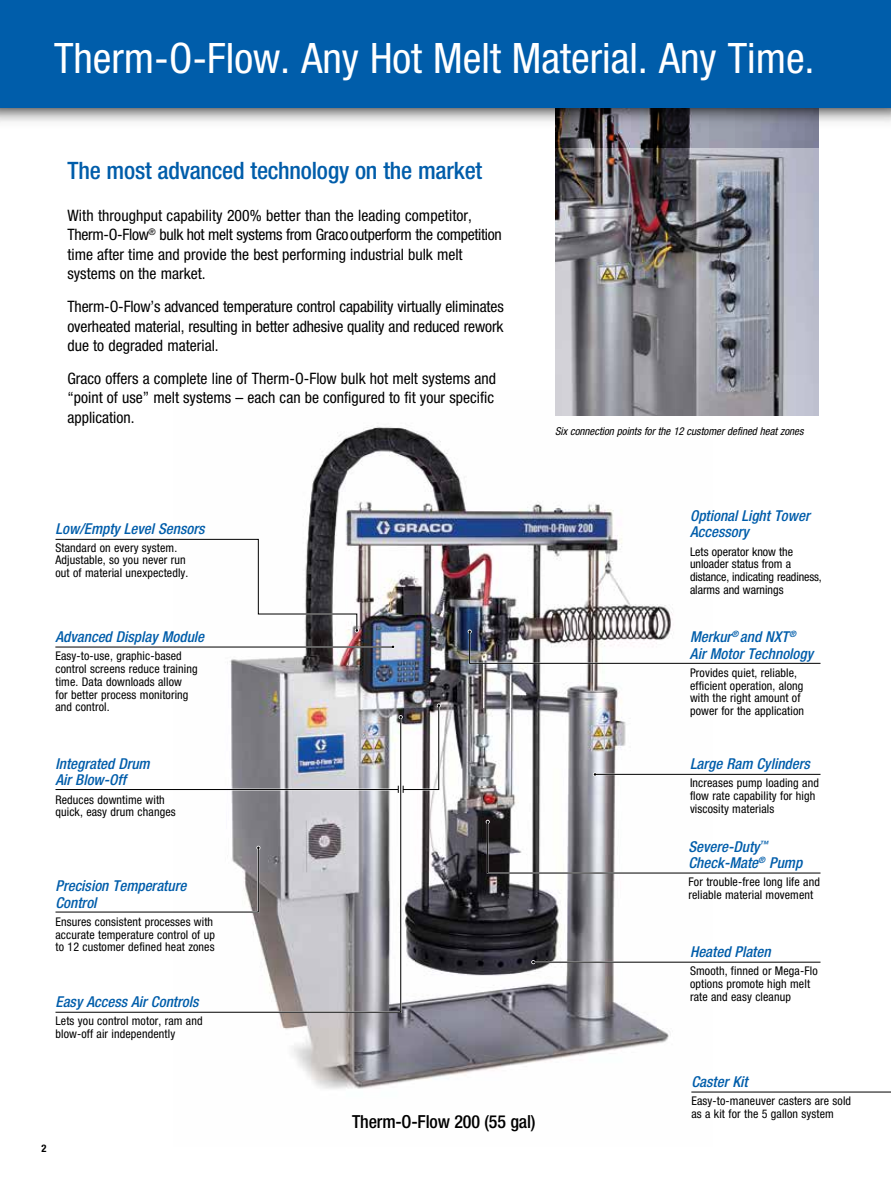
<style>
.page{position:relative;width:891px;height:1188px;background:#fff}
.page>*{position:absolute;margin:0;border:0;box-sizing:border-box;transform-origin:0 0}
.t1{font:condensed 42px "Helvetica Neue LT Std";color:#fff}
.t2{font:500 condensed 24px "Helvetica Neue LT Std";letter-spacing:-.01em;color:#005daa}
.t3{font:500 condensed 18px "Helvetica Neue LT Std";letter-spacing:-.01em;color:#000}
.t4{font:condensed 15.75px/19.5px "Helvetica Neue LT Std";color:#000}
.t5{font:italic 500 condensed 15px/16.5px "Helvetica Neue LT Std";color:#005daa}
.t6{font:condensed 12px/12.8px "Helvetica Neue LT Std";letter-spacing:.01em;color:#000}
.t7{font:italic condensed 10.8px "Helvetica Neue LT Std";color:#000}
.t8{font:700 condensed 10.5px "Helvetica Neue LT Std";color:#000}
</style>
<div class="page">
<img style="left:230px;top:426px;width:482px;height:663px">
<img style="left:555px;top:147px;width:264px;height:269px">
<hr style="left:533px;top:961px;width:288px;height:2px;background:#fff">
<hr style="left:55px;top:646px;width:338px;height:2px;background:#fff">
<hr style="left:595px;top:774px;width:226px;height:1px;background:#000">
<hr style="left:533px;top:962px;width:288px;height:1px;background:#000">
<svg style="left:531px;top:960px;width:4px;height:4px"></svg>
<svg style="left:593px;top:772px;width:4px;height:4px"></svg>
<svg style="left:391px;top:645px;width:4px;height:4px"></svg>
<svg style="left:486px;top:820px;width:335px;height:55px"></svg>
<svg style="left:468px;top:630px;width:353px;height:35px"></svg>
<img style="left:0;top:108px;width:891px;height:39px">
<div style="left:0;top:0;width:891px;height:108px;background:#005daa"></div>
<hr style="left:55px;top:647px;width:338px;height:1px;background:#000">
<hr style="left:691px;top:1092px;width:200px;height:1px;background:#000">
<svg style="left:55px;top:538px;width:304px;height:95px"></svg>
<svg style="left:55px;top:793px;width:346px;height:220px"></svg>
<img style="left:55px;top:703px;width:386px;height:90px">
<h1 class="t1" style="left:54px;top:34px;width:762px">Therm-O-Flow. Any Hot Melt Material. Any Time.</h1>
<h2 class="t2" style="left:68px;top:156px;width:416px">The most advanced technology on the market</h2>
<p class="t4" style="left:67px;top:206px;width:436px">With throughput capability 200% better than the leading competitor, Therm-O-Flow<sup>®</sup> bulk hot melt systems from Graco outperform the competition time after time and provide the best performing industrial bulk melt systems on the market.</p>
<h3 class="t4" style="left:67px;top:297px;width:438px;text-align:justify">Therm-O-Flow’s advanced temperature control capability virtually eliminates overheated material, resulting in better adhesive quality and reduced rework due to degraded material.</h3>
<h3 class="t4" style="left:67px;top:368px;width:430px">Graco offers a complete line of Therm-O-Flow bulk hot melt systems and “point of use” melt systems – each can be configured to fit your specific application.</h3>
<p class="t7" style="left:555px;top:425px;width:250px">Six connection points for the 12 customer defined heat zones</p>
<p class="t5" style="left:56px;top:520px;width:150px">Low/Empty Level Sensors</p>
<p class="t6" style="left:56px;top:541px;width:134px">Standard on every system.<br>Adjustable, so you never run out of material unexpectedly.</p>
<p class="t5" style="left:56px;top:629px;width:150px">Advanced Display Module</p>
<p class="t6" style="left:56px;top:650px;width:144px">Easy-to-use, graphic-based control screens reduce training time. Data downloads allow<br>for better process monitoring and control.</p>
<p class="t5" style="left:56px;top:756px;width:96px">Integrated Drum<br>Air Blow-Off</p>
<p class="t6" style="left:56px;top:793px;width:122px">Reduces downtime with quick, easy drum changes</p>
<p class="t5" style="left:56px;top:878px;width:132px">Precision Temperature<br>Control</p>
<p class="t6" style="left:56px;top:915px;width:161px">Ensures consistent processes with accurate temperature control of up to 12 customer defined heat zones</p>
<p class="t5" style="left:56px;top:994px;width:144px">Easy Access Air Controls</p>
<p class="t6" style="left:56px;top:1015px;width:149px">Lets you control motor, ram and blow-off air independently</p>
<p class="t8" style="left:41px;top:1142px;width:7px">2</p>
<h3 class="t3" style="left:352px;top:1111px;width:185px">Therm-O-Flow 200 (55 gal)</h3>
<p class="t5" style="left:690px;top:508px;width:121px">Optional Light Tower<br>Accessory</p>
<p class="t6" style="left:690px;top:545px;width:133px">Lets operator know the unloader status from a distance, indicating readiness, alarms and warnings</p>
<p class="t5" style="left:690px;top:629px;width:125px">Merkur<sup>®</sup> and NXT<sup>®<br></sup>Air Motor Technology</p>
<p class="t6" style="left:690px;top:666px;width:116px">Provides quiet, reliable, efficient operation, along with the right amount of power for the application</p>
<p class="t5" style="left:690px;top:756px;width:121px">Large Ram Cylinders</p>
<p class="t6" style="left:690px;top:776px;width:130px">Increases pump loading and flow rate capability for high viscosity materials</p>
<p class="t5" style="left:689px;top:838px;width:115px">Severe-Duty<sup>™<br></sup>Check-Mate<sup>®</sup> Pump</p>
<p class="t6" style="left:689px;top:875px;width:133px">For trouble-free long life and reliable material movement</p>
<p class="t5" style="left:690px;top:944px;width:82px">Heated Platen</p>
<p class="t6" style="left:690px;top:965px;width:129px">Smooth, finned or Mega-Flo options promote high melt rate and easy cleanup</p>
<p class="t5" style="left:692px;top:1074px;width:58px">Caster Kit</p>
<p class="t6" style="left:692px;top:1095px;width:161px">Easy-to-maneuver casters are sold as a kit for the 5 gallon system</p>
</div>
